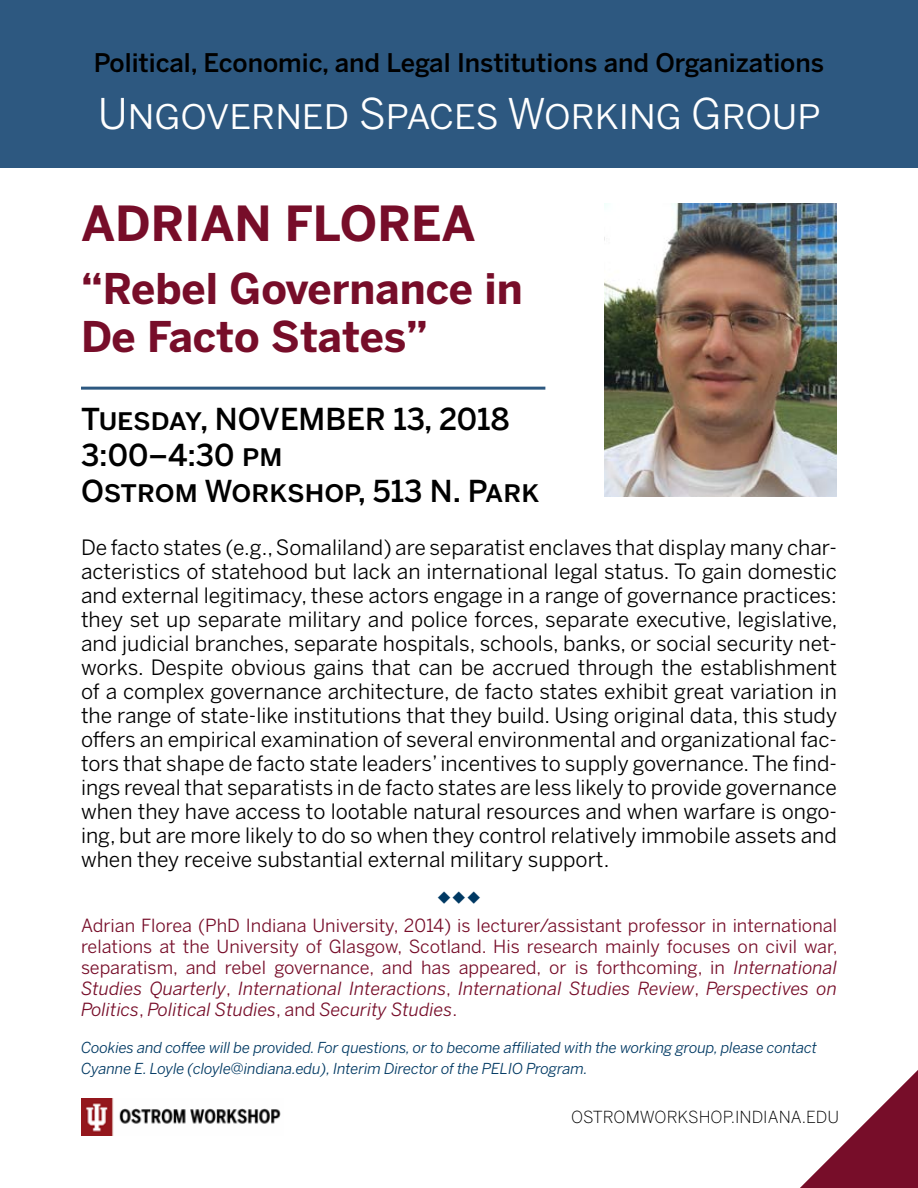
<style>
.page{position:relative;width:918px;height:1188px;background:#fff}
.page>*{position:absolute;margin:0;border:0;box-sizing:border-box;transform-origin:0 0}
.t1{font:700 48px "Benton Sans";color:#770d29}
.t2{font:700 42px/48px "Benton Sans";color:#770d29}
.t3{font:42px "Benton Sans";color:#fff}
.t4{font:500 30px/36px "Benton Sans";color:#000}
.t5{font:500 25.5px "Benton Sans";color:#000}
.t6{font:21px/24px "Benton Sans";color:#000;text-align:justify}
.t7{font:18px/21px "Benton Sans";color:#770d29;text-align:justify}
.t8{font:300 16.5px "Benton Sans";color:#000}
.t9{font:italic 15px/21px "Benton Sans";letter-spacing:-.01em;color:#003963}
.t10{font:15px "Wingdings";color:#003963}
.s1{font-style:italic}
</style>
<div class="page">
<svg style="left:800px;top:1070px;width:118px;height:118px"></svg>
<hr style="left:81px;top:387px;width:464px;height:3px;background:#2d5880">
<img style="left:81px;top:1099px;width:200px;height:36px">
<div style="left:0;top:0;width:918px;height:167px;background:#2d5880"></div>
<img style="left:604px;top:203px;width:233px;height:294px">
<p class="t5" style="left:94px;top:47px;width:732px">Political, Economic, and Legal Institutions and Organizations</p>
<p class="t3" style="left:98px;top:89px;width:724px">Ungoverned Spaces Working Group</p>
<p class="t1" style="left:81px;top:194px;width:396px">ADRIAN FLOREA</p>
<p class="t2" style="left:81px;top:266px;width:443px">“Rebel Governance in<br>De Facto States”</p>
<p class="t4" style="left:81px;top:401px;width:430px">Tuesday, NOVEMBER 13, 2018</p>
<p class="t4" style="left:81px;top:437px;width:460px">3:00–4:30 pm<br>Ostrom Workshop, 513 N. Park</p>
<p class="t6" style="left:81px;top:535px;width:758px">De facto states (e.g., Somaliland) are separatist enclaves that display many char&shy;acteristics of statehood but lack an international legal status. To gain domestic and external legitimacy, these actors engage in a range of governance practices: they set up separate military and police forces, separate executive, legislative, and judicial branches, separate hospitals, schools, banks, or social security net&shy;works. Despite obvious gains that can be accrued through the establishment of a complex governance architecture, de facto states exhibit great variation in the range of state-like institutions that they build. Using original data, this study offers an empirical examination of several environmental and organizational fac&shy;tors that shape de facto state leaders’ incentives to supply governance. The find&shy;ings reveal that separatists in de facto states are less likely to provide governance when they have access to lootable natural resources and when warfare is ongo&shy;ing, but are more likely to do so when they control relatively immobile assets and when they receive substantial external military support.</p>
<p class="t10" style="left:437px;top:890px;width:46px">◆◆◆</p>
<p class="t7" style="left:81px;top:915px;width:758px">Adrian Florea (PhD Indiana University, 2014) is lecturer/assistant professor in international relations at the University of Glasgow, Scotland. His research mainly focuses on civil war, separatism, and rebel governance, and has appeared, or is forthcoming, in <span class="s1">International Studies Quarterly</span>, <span class="s1">International Interactions</span>, <span class="s1">International Studies Review</span>, <span class="s1">Perspectives on Politics</span>, <span class="s1">Political Studies</span>, and <span class="s1">Security Studies</span>.</p>
<p class="t9" style="left:81px;top:1037px;width:738px">Cookies and coffee will be provided. For questions, or to become affiliated with the working group, please contact<br>Cyanne E. Loyle (cloyle@indiana.edu), Interim Director of the PELIO Program.</p>
<p class="t8" style="left:571px;top:1107px;width:270px">OSTROMWORKSHOP.INDIANA.EDU</p>
</div>
